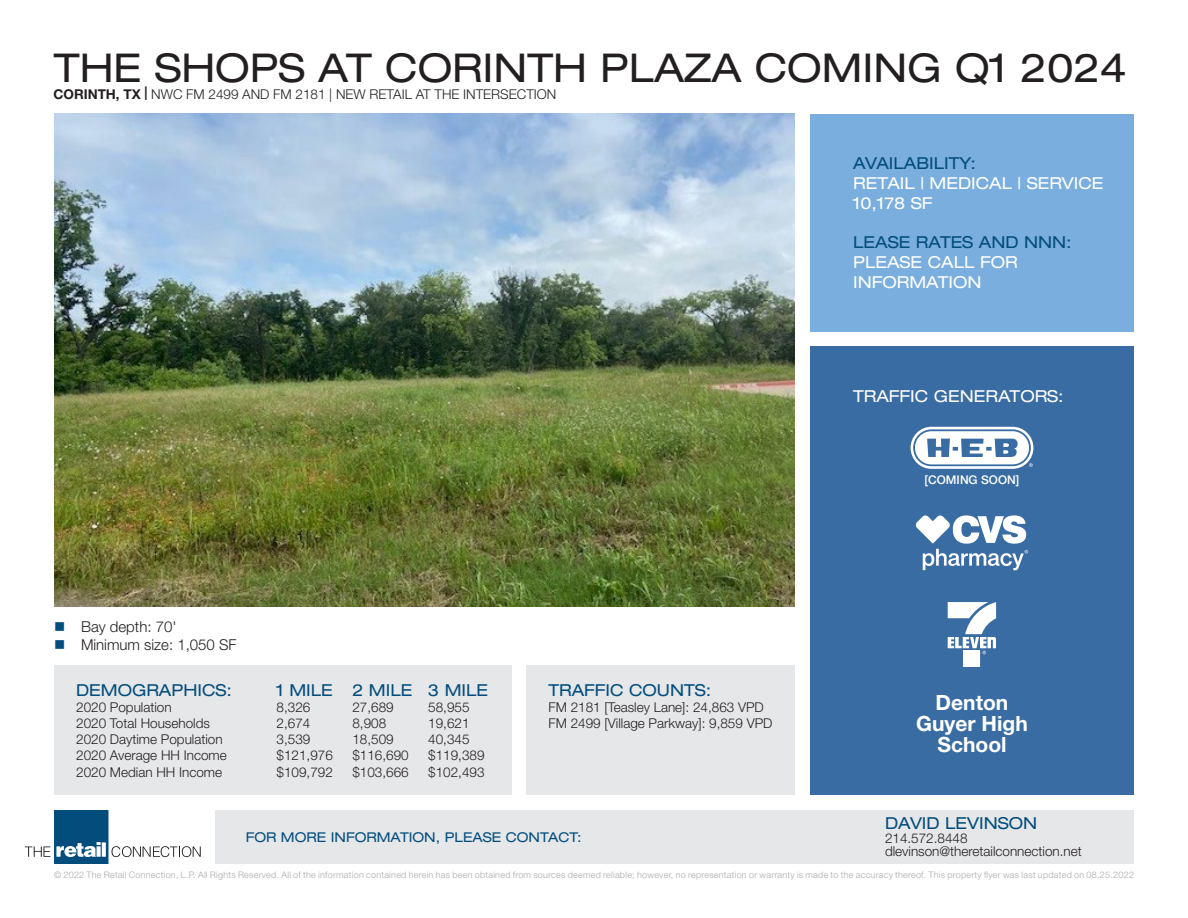
<style>
.page{position:relative;width:1188px;height:918px;background:#fff}
.page>*{position:absolute;margin:0;border:0;box-sizing:border-box;transform-origin:0 0}
.t1{font:expanded 39.75px "Helvetica Neue LT Std";color:#231f20}
.t2{font:700 21px/21px "Helvetica Neue LT Std";color:#fff;text-align:center}
.t3{font:expanded 16.5px/19.8px "Helvetica Neue LT Std";color:#034d7d}
.t4{font:expanded 16.5px "Helvetica Neue LT Std";color:#fff}
.t5{font:300 15px "Helvetica Neue LT Std";color:#231f20}
.t6{font:300 13.5px "Helvetica Neue LT Std";color:#231f20}
.t7{font:expanded 13.5px "Helvetica Neue LT Std";color:#034d7d}
.t8{font:500 12px "Helvetica Neue LT Std";color:#fff}
.t9{font:300 9px "Helvetica Neue LT Std";letter-spacing:.03em;color:#a8a9ad}
.s1{font-weight:700}
.s2{color:#fff}
</style>
<div class="page">
<svg style="left:25px;top:810px;width:176px;height:54px"></svg>
<div style="left:54px;top:665px;width:457px;height:130px;background:#e6e7e9"></div>
<div style="left:526px;top:665px;width:269px;height:130px;background:#e6e7e9"></div>
<div style="left:810px;top:114px;width:324px;height:218px;background:#79aede"></div>
<div style="left:810px;top:347px;width:324px;height:448px;background:#396ca2"></div>
<div style="left:216px;top:810px;width:918px;height:54px;background:#e6e7e9"></div>
<img style="left:54px;top:114px;width:741px;height:493px">
<svg style="left:911px;top:427px;width:122px;height:42px"></svg>
<svg style="left:916px;top:515px;width:112px;height:55px"></svg>
<div style="left:964px;top:651px;width:16px;height:16px;background:#fff"></div>
<svg style="left:948px;top:602px;width:48px;height:52px"></svg>
<p class="t1" style="left:54px;top:44px;width:1074px">THE SHOPS AT CORINTH PLAZA COMING Q1 2024</p>
<p class="t6" style="left:54px;top:86px;width:504px"><span class="s1">CORINTH, TX |</span> NWC FM 2499 AND FM 2181 | NEW RETAIL AT THE INTERSECTION</p>
<p class="t3" style="left:853px;top:153px;width:124px">AVAILABILITY:</p>
<p class="t4" style="left:853px;top:173px;width:252px">RETAIL | MEDICAL | SERVICE</p>
<p class="t4" style="left:853px;top:193px;width:81px">10,178 SF</p>
<p class="t3" style="left:853px;top:232px;width:220px">LEASE RATES AND NNN:<br><span class="s2">PLEASE CALL FOR</span></p>
<p class="t4" style="left:853px;top:272px;width:130px">INFORMATION</p>
<p class="t4" style="left:853px;top:386px;width:212px">TRAFFIC GENERATORS:</p>
<p class="t5" style="left:81px;top:618px;width:97px">Bay depth: 70'</p>
<p class="t5" style="left:81px;top:636px;width:157px">Minimum size: 1,050 SF</p>
<p class="t3" style="left:76px;top:680px;width:157px">DEMOGRAPHICS:</p>
<p class="t6" style="left:76px;top:699px;width:97px">2020 Population</p>
<p class="t6" style="left:76px;top:715px;width:135px">2020 Total Households</p>
<p class="t6" style="left:76px;top:731px;width:148px">2020 Daytime Population</p>
<p class="t6" style="left:76px;top:747px;width:152px">2020 Average HH Income</p>
<p class="t6" style="left:76px;top:763px;width:148px">2020 Median HH Income</p>
<p class="t3" style="left:277px;top:680px;width:58px">1 MILE</p>
<p class="t6" style="left:277px;top:699px;width:35px">8,326</p>
<p class="t6" style="left:277px;top:715px;width:35px">2,674</p>
<p class="t6" style="left:277px;top:731px;width:35px">3,539</p>
<p class="t6" style="left:277px;top:747px;width:58px">$121,976</p>
<p class="t6" style="left:277px;top:763px;width:58px">$109,792</p>
<p class="t3" style="left:352px;top:680px;width:61px">2 MILE</p>
<p class="t6" style="left:352px;top:699px;width:43px">27,689</p>
<p class="t6" style="left:352px;top:715px;width:35px">8,908</p>
<p class="t6" style="left:352px;top:731px;width:43px">18,509</p>
<p class="t6" style="left:352px;top:747px;width:58px">$116,690</p>
<p class="t6" style="left:352px;top:763px;width:58px">$103,666</p>
<p class="t3" style="left:428px;top:680px;width:61px">3 MILE</p>
<p class="t6" style="left:428px;top:699px;width:43px">58,955</p>
<p class="t6" style="left:428px;top:715px;width:43px">19,621</p>
<p class="t6" style="left:428px;top:731px;width:43px">40,345</p>
<p class="t6" style="left:428px;top:747px;width:58px">$119,389</p>
<p class="t6" style="left:428px;top:763px;width:58px">$102,493</p>
<p class="t3" style="left:549px;top:680px;width:164px">TRAFFIC COUNTS:</p>
<p class="t6" style="left:549px;top:699px;width:217px">FM 2181 [Teasley Lane]: 24,863 VPD</p>
<p class="t6" style="left:549px;top:715px;width:225px">FM 2499 [Village Parkway]: 9,859 VPD</p>
<p class="t7" style="left:246px;top:829px;width:337px">FOR MORE INFORMATION, PLEASE CONTACT:</p>
<p class="t8" style="left:925px;top:472px;width:96px">[COMING SOON]</p>
<p class="t2" style="left:916px;top:692px;width:113px">Denton<br>Guyer High<br>School</p>
<p class="t3" style="left:885px;top:813px;width:154px">DAVID LEVINSON</p>
<p class="t6" style="left:885px;top:830px;width:84px">214.572.8448</p>
<p class="t6" style="left:885px;top:843px;width:198px">dlevinson@theretailconnection.net</p>
<p class="t9" style="left:54px;top:869px;width:1082px">© 2022 The Retail Connection, L.P. All Rights Reserved. All of the information contained herein has been obtained from sources deemed reliable; however, no representation or warranty is made to the accuracy thereof. This property flyer was last updated on 08.25.2022</p>
</div>
